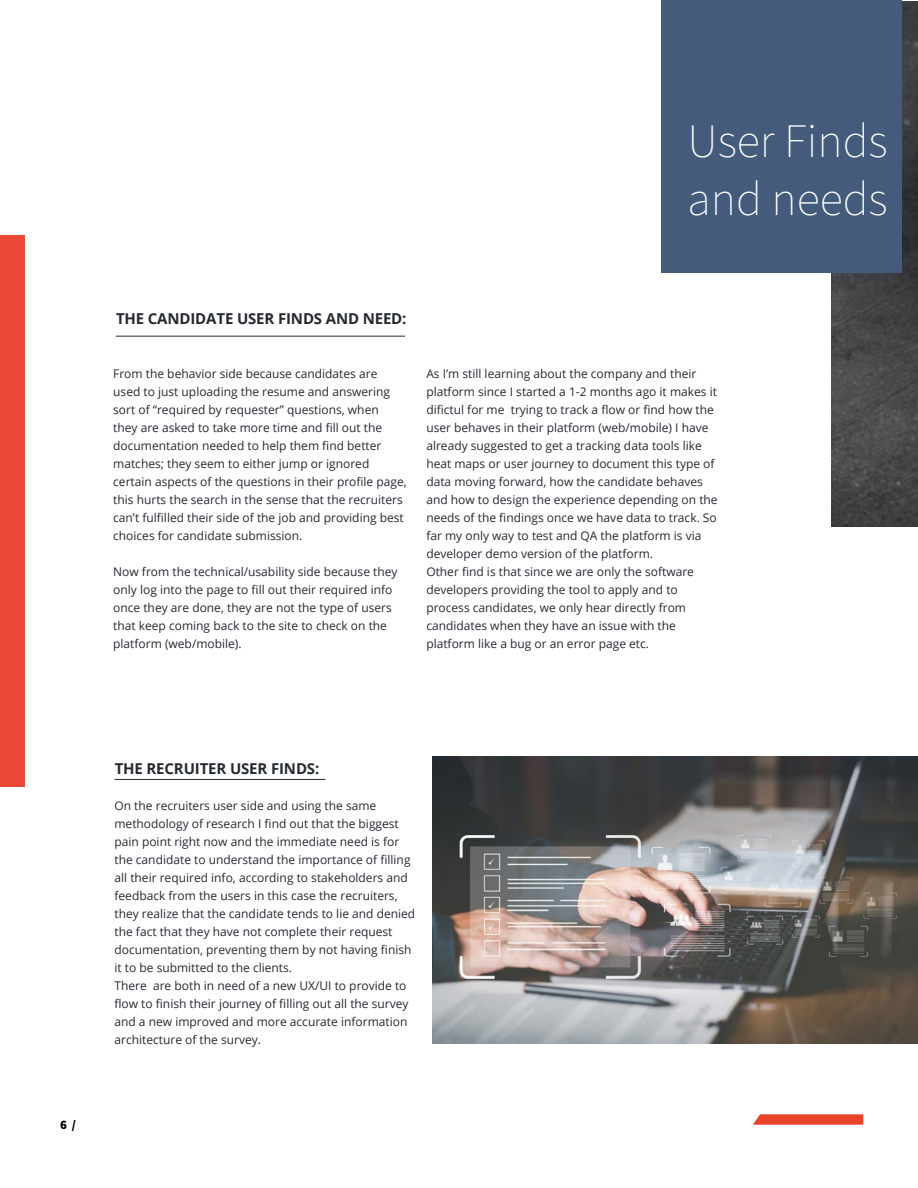
<style>
.page{position:relative;width:918px;height:1188px;background:#fff}
.page>*{position:absolute;margin:0;border:0;box-sizing:border-box;transform-origin:0 0}
.t1{font:200 48px/57.6px "Source Sans Pro";color:#fff}
.t2{font:700 15px "Open Sans";letter-spacing:-.01em;color:#252a31}
.t3{font:900 12.75px "Source Sans Pro";color:#000}
.t4{font:12px/18px "Open Sans";color:#252a31}
</style>
<div class="page">
<img style="left:832px;top:1px;width:86px;height:525px">
<div style="left:662px;top:0;width:240px;height:272px;background:#445b7c"></div>
<div style="left:0;top:235px;width:24px;height:552px;background:#eb4837"></div>
<hr style="left:116px;top:336px;width:289px;height:1px;background:#252a31">
<img style="left:432px;top:756px;width:486px;height:288px">
<hr style="left:114px;top:779px;width:211px;height:1px;background:#252a31">
<svg style="left:753px;top:1114px;width:110px;height:11px"></svg>
<h1 class="t1" style="left:687px;top:114px;width:202px">User Finds and needs</h1>
<p class="t2" style="left:116px;top:308px;width:292px">THE CANDIDATE USER FINDS AND NEED:</p>
<p class="t4" style="left:113px;top:364px;width:295px">From the behavior side because candidates are used to just uploading the resume and answering sort of “required by requester” questions, when<br>they are asked to take more time and fill out the documentation needed to help them find better matches; they seem to either jump or ignored certain aspects of the questions in their profile page, this hurts the search in the sense that the recruiters can’t fulfilled their side of the job and providing best choices for candidate submission.</p>
<p class="t4" style="left:113px;top:562px;width:286px">Now from the technical/usability side because they only log into the page to fill out their required info once they are done, they are not the type of users that keep coming back to the site to check on the platform (web/mobile).</p>
<p class="t4" style="left:426px;top:364px;width:293px">As I’m still learning about the company and their platform since I started a 1-2 months ago it makes it difictul for me trying to track a flow or find how the user behaves in their platform (web/mobile) I have already suggested to get a tracking data tools like heat maps or user journey to document this type of data moving forward, how the candidate behaves and how to design the experience depending on the needs of the findings once we have data to track. So far my only way to test and QA the platform is via developer demo version of the platform.<br>Other find is that since we are only the software developers providing the tool to apply and to process candidates, we only hear directly from candidates when they have an issue with the platform like a bug or an error page etc.</p>
<p class="t3" style="left:60px;top:1116px;width:18px">6 /</p>
<p class="t2" style="left:115px;top:758px;width:206px">THE RECRUITER USER FINDS:</p>
<p class="t4" style="left:114px;top:796px;width:302px">On the recruiters user side and using the same methodology of research I find out that the biggest pain point right now and the immediate need is for the candidate to understand the importance of filling all their required info, according to stakeholders and feedback from the users in this case the recruiters, they realize that the candidate tends to lie and denied the fact that they have not complete their request documentation, preventing them by not having finish it to be submitted to the clients.<br>There are both in need of a new UX/UI to provide to flow to finish their journey of filling out all the survey and a new improved and more accurate information architecture of the survey.</p>
</div>
